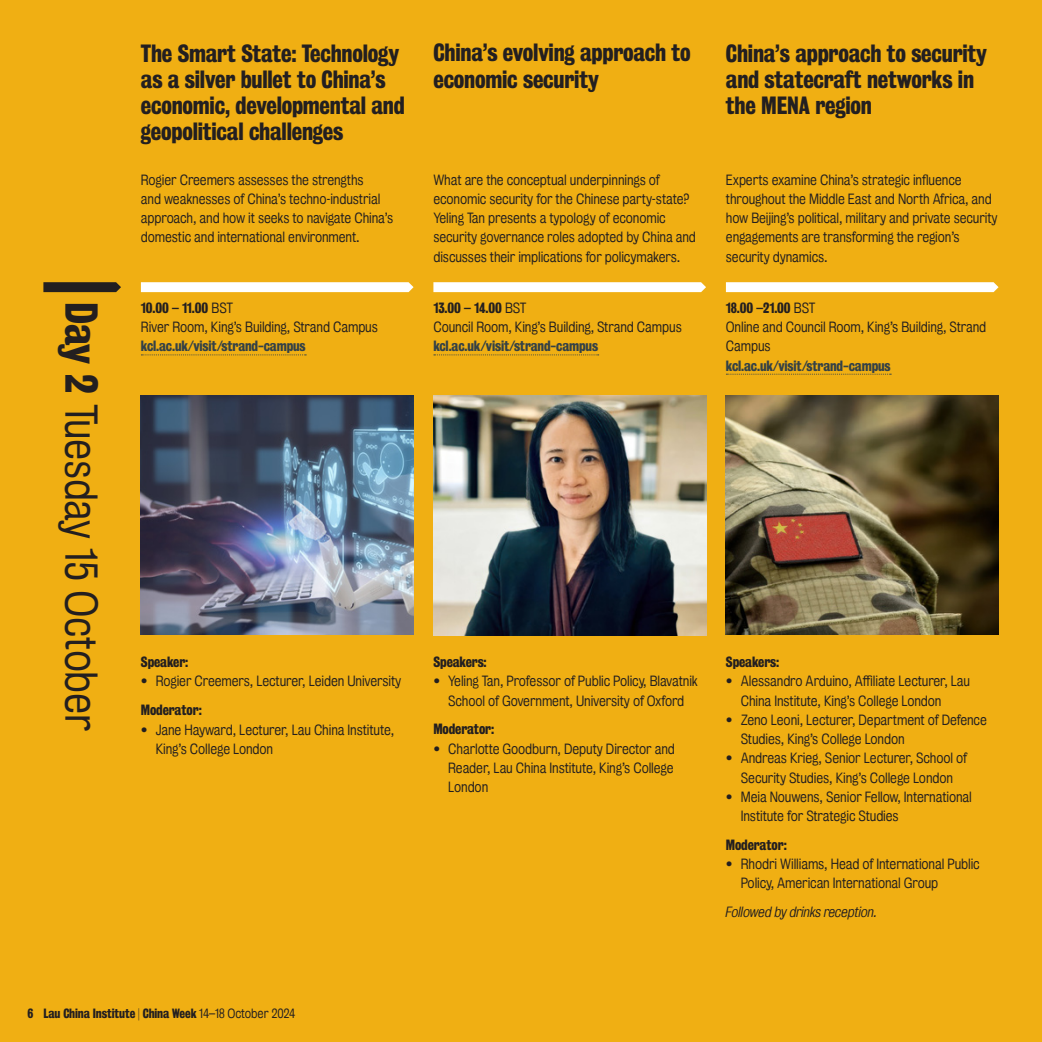
<style>
.page{position:relative;width:1042px;height:1042px;background:#f0af13}
.page>*{position:absolute;margin:0;border:0;box-sizing:border-box;transform-origin:0 0}
.KCL_-_half_line_-_body_text_9_5_12_KC_-_{font:42px "Kings Bureau Grot Five One";letter-spacing:-.01em;color:#231f20}
.Page_title_KBG_37{font:22.75px/26.2px "Kings Bureau Grot Three Seven";letter-spacing:-.01em;color:#231f20}
.Body_text_-_bureau_-_space_after{font:13.65px/19.2px "Kings Bureau Grot Five One";letter-spacing:-.01em;color:#231f20}
.Body_text_-_bureau_-_no_space_after{font:13.65px/19.2px "Kings Bureau Grot Five One";letter-spacing:-.01em;color:#231f20}
.Body_text_heading_-_space_before{font:13.65px "Kings Bureau Grot Three Seven";letter-spacing:-.01em;color:#231f20}
.Body_text_-_bureau_-_no_space_after-2{font:13.65px "Kings Bureau Grot Three Seven";letter-spacing:-.01em;color:#231f20}
.Body_text_-_bureau_-_space_after-2{font:italic 13.65px "Kings Bureau Grot Five One";letter-spacing:-.01em;color:#231f20}
.t1{font:12.25px "Kings Bureau Grot Three Seven";letter-spacing:-.01em;color:#231f20}
.s1{font-family:"Kings Bureau Grot Three Seven"}
.s2{font-family:"Kings Bureau Grot Five One"}
.s3{font-family:"Kings Bureau Grot Three Seven";color:#344146}
</style>
<div class="page">
<svg style="left:43px;top:282px;width:78px;height:10px"></svg>
<svg style="left:141px;top:354px;width:165px;height:1px"></svg>
<svg style="left:434px;top:354px;width:165px;height:1px"></svg>
<svg style="left:726px;top:374px;width:165px;height:1px"></svg>
<img style="left:141px;top:396px;width:272px;height:238px">
<img style="left:433px;top:396px;width:273px;height:239px">
<img style="left:726px;top:396px;width:272px;height:238px">
<svg style="left:141px;top:282px;width:272px;height:10px;background:#fefcf8"></svg>
<svg style="left:433px;top:282px;width:273px;height:10px;background:#fefcf7"></svg>
<svg style="left:726px;top:282px;width:272px;height:10px;background:#fefcf8"></svg>
<p class="KCL_-_half_line_-_body_text_9_5_12_KC_-_" style="left:105px;top:302px;width:431px;rotate:90deg"><span class="s1">Day 2</span> Tuesday 15 October</p>
<p class="Page_title_KBG_37" style="left:141px;top:40px;width:265px">The Smart State: Technology as a silver bullet to China’s economic, developmental and geopolitical challenges</p>
<p class="Page_title_KBG_37" style="left:433px;top:40px;width:259px">China’s evolving approach to economic security</p>
<p class="Body_text_-_bureau_-_no_space_after" style="left:141px;top:170px;width:254px">Rogier Creemers assesses the strengths<br>and weaknesses of China’s techno-industrial approach, and how it seeks to navigate China’s domestic and international environment.</p>
<p class="Body_text_-_bureau_-_space_after" style="left:433px;top:170px;width:264px">What are the conceptual underpinnings of economic security for the Chinese party-state?<br>Yeling Tan presents a typology of economic security governance roles adopted by China and discusses their implications for policymakers.</p>
<p class="Body_text_-_bureau_-_space_after" style="left:726px;top:170px;width:273px">Experts examine China’s strategic influence throughout the Middle East and North Africa, and how Beijing’s political, military and private security engagements are transforming the region’s security dynamics.</p>
<p class="Page_title_KBG_37" style="left:726px;top:40px;width:263px">China’s approach to security and statecraft networks in the MENA region</p>
<p class="Body_text_-_bureau_-_no_space_after-2" style="left:141px;top:300px;width:94px">10.00 – 11.00 <span class="s2">BST</span></p>
<p class="Body_text_-_bureau_-_no_space_after" style="left:141px;top:317px;width:239px">River Room, King’s Building, Strand Campus <span class="s3">kcl.ac.uk/visit/strand-campus</span></p>
<p class="Body_text_-_bureau_-_no_space_after-2" style="left:433px;top:300px;width:95px">13.00 – 14.00 <span class="s2">BST</span></p>
<p class="Body_text_-_bureau_-_no_space_after" style="left:433px;top:317px;width:250px">Council Room, King’s Building, Strand Campus <span class="s3">kcl.ac.uk/visit/strand-campus</span></p>
<p class="Body_text_-_bureau_-_no_space_after-2" style="left:726px;top:300px;width:91px">18.00 –21.00 <span class="s2">BST</span></p>
<p class="Body_text_-_bureau_-_no_space_after" style="left:726px;top:317px;width:262px">Online and Council Room, King’s Building, Strand<br>Campus<br><span class="s3">kcl.ac.uk/visit/strand-campus</span></p>
<p class="Body_text_heading_-_space_before" style="left:141px;top:654px;width:49px">Speaker:</p>
<p class="Body_text_-_bureau_-_space_after" style="left:141px;top:672px;width:262px">• Rogier Creemers, Lecturer, Leiden University</p>
<p class="Body_text_heading_-_space_before" style="left:141px;top:702px;width:62px">Moderator:</p>
<p class="Body_text_-_bureau_-_space_after" style="left:156px;top:720px;width:240px;text-indent:-15px">• Jane Hayward, Lecturer, Lau China Institute,<br>King’s College London</p>
<p class="Body_text_heading_-_space_before" style="left:433px;top:654px;width:55px">Speakers:</p>
<p class="Body_text_-_bureau_-_space_after" style="left:433px;top:672px;width:266px;text-align:center">• Yeling Tan, Professor of Public Policy, Blavatnik<br>School of Government, University of Oxford</p>
<p class="Body_text_heading_-_space_before" style="left:433px;top:721px;width:62px">Moderator:</p>
<p class="Body_text_-_bureau_-_space_after" style="left:448px;top:739px;width:228px;text-align:justify;text-indent:-15px">• Charlotte Goodburn, Deputy Director and Reader, Lau China Institute, King’s College London</p>
<p class="Body_text_heading_-_space_before" style="left:726px;top:654px;width:55px">Speakers:</p>
<p class="Body_text_-_bureau_-_space_after" style="left:741px;top:672px;width:231px;text-indent:-15px">• Alessandro Arduino, Affiliate Lecturer, Lau<br>China Institute, King’s College London</p>
<p class="Body_text_-_bureau_-_space_after" style="left:741px;top:710px;width:248px;text-indent:-15px">• Zeno Leoni, Lecturer, Department of Defence<br>Studies, King’s College London</p>
<p class="Body_text_-_bureau_-_space_after" style="left:726px;top:749px;width:242px;text-align:center">• Andreas Krieg, Senior Lecturer, School of<br>Security Studies, King’s College London</p>
<p class="Body_text_-_bureau_-_space_after" style="left:741px;top:787px;width:233px;text-indent:-15px">• Meia Nouwens, Senior Fellow, International<br>Institute for Strategic Studies</p>
<p class="Body_text_heading_-_space_before" style="left:726px;top:837px;width:62px">Moderator:</p>
<p class="Body_text_-_bureau_-_space_after" style="left:741px;top:854px;width:240px;text-indent:-15px">• Rhodri Williams, Head of International Public<br>Policy, American International Group</p>
<p class="Body_text_-_bureau_-_space_after-2" style="left:726px;top:904px;width:153px">Followed by drinks reception.</p>
<p class="t1" style="left:28px;top:1006px;width:269px">6 Lau China Institute <span class="s2">|</span> China Week <span class="s2">14–18 October 2024</span></p>
</div>
